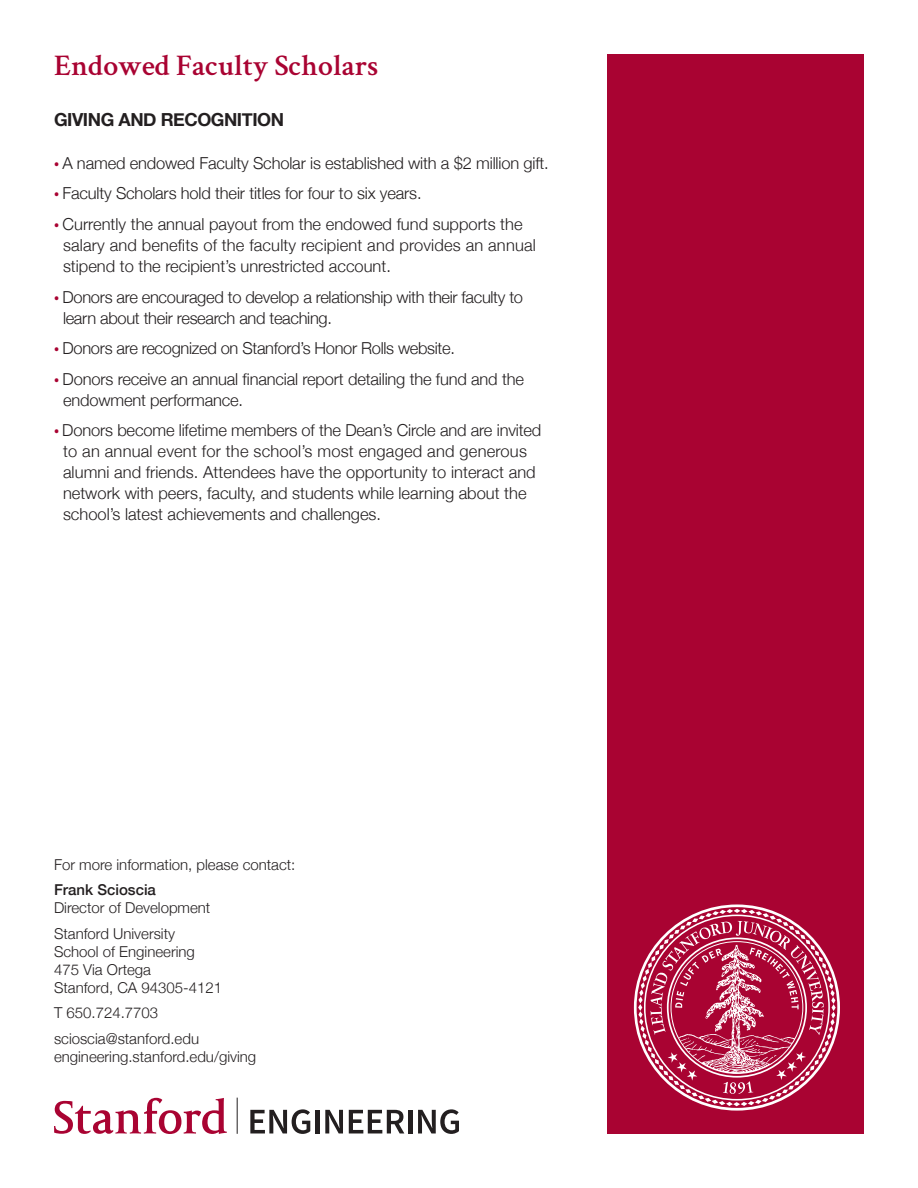
<style>
.page{position:relative;width:918px;height:1188px;background:#fff}
.page>*{position:absolute;margin:0;border:0;box-sizing:border-box;transform-origin:0 0}
.t1{font:600 30px "Crimson";color:#a90332}
.t2{font:700 18px "Helvetica Neue";letter-spacing:-.025em;color:#231f20}
.t3{font:300 16.5px/21px "Helvetica Neue";letter-spacing:-.01em;color:#231f20}
.t4{font:300 15px/25.5px "Helvetica Neue";color:#231f20}
.t5{font:500 15px "Helvetica Neue";color:#231f20}
.s1{font-family:"Source Sans Pro";font-size:18px;color:#a90332}
</style>
<div class="page">
<div style="left:608px;top:54px;width:256px;height:1080px;background:#a90332"></div>
<hr style="left:237px;top:1098px;width:1px;height:36px;background:#231f20">
<svg style="left:54px;top:1098px;width:173px;height:36px"></svg>
<svg style="left:250px;top:1109px;width:60px;height:25px"></svg>
<div style="left:315px;top:1110px;width:5px;height:23px;background:#231f20"></div>
<svg style="left:325px;top:1110px;width:18px;height:23px"></svg>
<svg style="left:349px;top:1110px;width:55px;height:23px"></svg>
<hr style="left:408px;top:1110px;width:4px;height:23px;background:#231f20">
<svg style="left:418px;top:1109px;width:41px;height:25px"></svg>
<svg style="left:634px;top:904px;width:206px;height:207px"></svg>
<h1 class="t1" style="left:54px;top:44px;width:326px">Endowed Faculty Scholars</h1>
<p class="t2" style="left:54px;top:105px;width:232px">GIVING AND RECOGNITION</p>
<p class="t3" style="left:54px;top:151px;width:496px"><span class="s1">•</span> A named endowed Faculty Scholar is established with a $2 million gift.</p>
<p class="t3" style="left:54px;top:182px;width:369px"><span class="s1">•</span> Faculty Scholars hold their titles for four to six years.</p>
<p class="t3" style="left:63px;top:213px;width:474px;text-indent:-9px"><span class="s1">•</span> Currently the annual payout from the endowed fund supports the salary and benefits of the faculty recipient and provides an annual stipend to the recipient’s unrestricted account.</p>
<p class="t3" style="left:63px;top:285px;width:462px;text-indent:-9px"><span class="s1">•</span> Donors are encouraged to develop a relationship with their faculty to learn about their research and teaching.</p>
<p class="t3" style="left:54px;top:337px;width:403px"><span class="s1">•</span> Donors are recognized on Stanford’s Honor Rolls website.</p>
<p class="t3" style="left:63px;top:367px;width:462px;text-indent:-9px"><span class="s1">•</span> Donors receive an annual financial report detailing the fund and the endowment performance.</p>
<p class="t3" style="left:63px;top:419px;width:480px;text-indent:-9px"><span class="s1">•</span> Donors become lifetime members of the Dean’s Circle and are invited to an annual event for the school’s most engaged and generous alumni and friends. Attendees have the opportunity to interact and network with peers, faculty, and students while learning about the school’s latest achievements and challenges.</p>
<p class="t4" style="left:54px;top:851px;width:243px">For more information, please contact:</p>
<p class="t5" style="left:54px;top:878px;width:104px">Frank Scioscia</p>
<p class="t4" style="left:54px;top:894px;width:158px">Director of Development<br>Stanford University</p>
<p class="t4" style="left:54px;top:941px;width:170px;line-height:18px">School of Engineering<br>475 Via Ortega<br>Stanford, CA 94305-4121</p>
<p class="t4" style="left:54px;top:999px;width:147px">T 650.724.7703 scioscia@stanford.edu</p>
<p class="t4" style="left:54px;top:1043px;width:204px">engineering.stanford.edu/giving</p>
</div>
